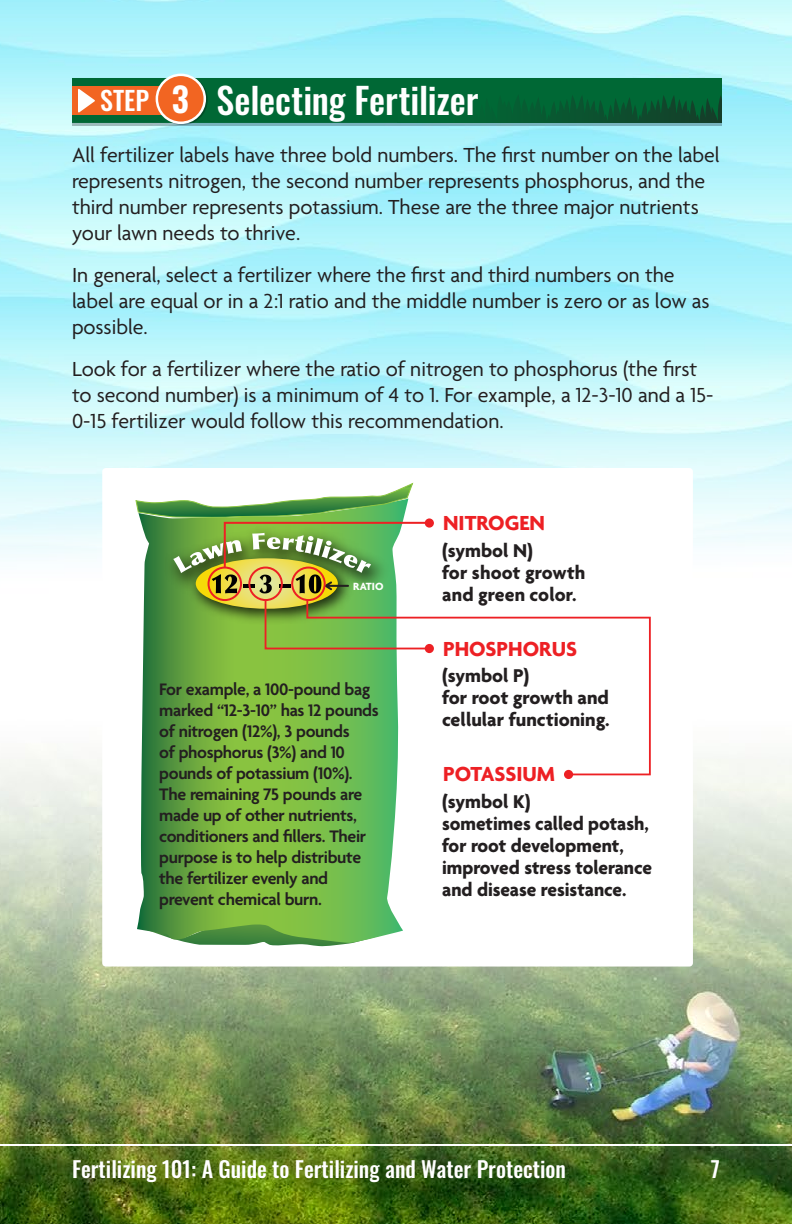
<style>
.page{position:relative;width:792px;height:1224px;background:#fff}
.page>*{position:absolute;margin:0;border:0;box-sizing:border-box;transform-origin:0 0}
.t1{font:500 36px "Oswald";letter-spacing:-.005em;color:#fff}
.t2{font:22px/26px "Agenda";color:#231f20}
.t3{font:500 22px "Oswald";color:#fff}
.t4{font:700 22px "Agenda";color:#ed2024}
.t5{font:700 20px/22px "Agenda";color:#231f20}
.t6{font:600 18px/21px "Agenda";letter-spacing:-.015em;color:#231f20}
.t7{font:700 11.2px "Agenda";color:#fff}
.s1{font-size:26px}
.s2{font-weight:600;font-size:33.8px}
</style>
<div class="page">
<img style="left:0;top:751px;width:792px;height:473px">
<hr style="left:0;top:1144px;width:792px;height:2px;background:#fff">
<svg style="left:72px;top:123px;width:650px;height:3px;background:#7cb3bc"></svg>
<svg style="left:156px;top:74px;width:50px;height:50px"></svg>
<svg style="left:72px;top:78px;width:650px;height:45px;background:#266735"></svg>
<svg style="left:102px;top:468px;width:591px;height:499px"></svg>
<svg style="left:143px;top:943px;width:259px;height:4px"></svg>
<svg style="left:137px;top:650px;width:271px;height:293px;background:#77b550"></svg>
<svg style="left:306px;top:599px;width:346px;height:177px"></svg>
<svg style="left:135px;top:479px;width:300px;height:171px"></svg>
<div style="left:425px;top:644px;width:9px;height:9px;background:#ed2024;border-radius:50%"></div>
<div style="left:564px;top:770px;width:9px;height:9px;background:#ed2024;border-radius:50%"></div>
<div style="left:425px;top:518px;width:9px;height:10px;background:#ed2024;border-radius:50%"></div>
<h1 class="t1" style="left:100px;top:82px;width:380px"><span class="s1">STEP</span> <span class="s2">3</span> Selecting Fertilizer</h1>
<p class="t2" style="left:72px;top:143px;width:649px">All fertilizer labels have three bold numbers. The first number on the label represents nitrogen, the second number represents phosphorus, and the third number represents potassium. These are the three major nutrients your lawn needs to thrive.</p>
<p class="t2" style="left:72px;top:263px;width:639px">In general, select a fertilizer where the first and third numbers on the label are equal or in a 2:1 ratio and the middle number is zero or as low as possible.</p>
<p class="t2" style="left:72px;top:357px;width:643px">Look for a fertilizer where the ratio of nitrogen to phosphorus (the first to second number) is a minimum of 4 to 1. For example, a 12-3-10 and a 15-<br>0-15 fertilizer would follow this recommendation.</p>
<p class="t7" style="left:353px;top:580px;width:32px">RATIO</p>
<p class="t6" style="left:159px;top:680px;width:221px">For example, a 100-pound bag marked “12-3-10” has 12 pounds of nitrogen (12%), 3 pounds<br>of phosphorus (3%) and 10 pounds of potassium (10%).<br>The remaining 75 pounds are made up of other nutrients, conditioners and fillers. Their purpose is to help distribute the fertilizer evenly and prevent chemical burn.</p>
<p class="t4" style="left:443px;top:511px;width:103px">NITROGEN</p>
<p class="t5" style="left:442px;top:541px;width:145px">(symbol N)<br>for shoot growth and green color.</p>
<p class="t4" style="left:443px;top:637px;width:136px">PHOSPHORUS</p>
<p class="t5" style="left:442px;top:666px;width:169px">(symbol P)<br>for root growth and cellular functioning.</p>
<p class="t4" style="left:443px;top:762px;width:113px">POTASSIUM</p>
<p class="t5" style="left:442px;top:792px;width:211px">(symbol K)<br>sometimes called potash, for root development, improved stress tolerance and disease resistance.</p>
<p class="t3" style="left:72px;top:1158px;width:496px">Fertilizing 101: A Guide to Fertilizing and Water Protection</p>
<p class="t3" style="left:711px;top:1158px;width:11px">7</p>
</div>
